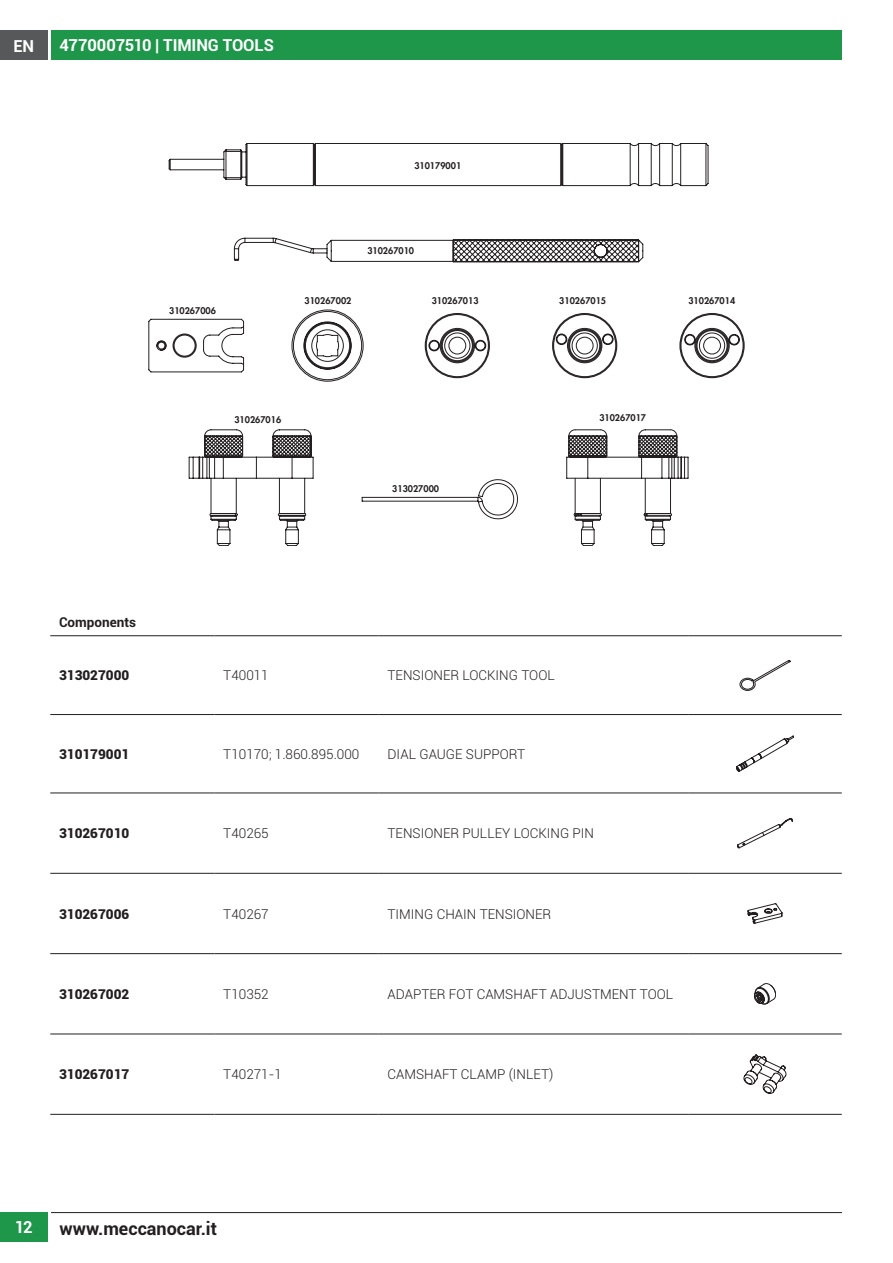
<style>
.page{position:relative;width:893px;height:1263px;background:#fff}
.page>*{position:absolute;margin:0;border:0;box-sizing:border-box;transform-origin:0 0}
.t1{font:700 18px "Roboto";color:#231f20}
.t2{font:700 16.5px "Roboto";letter-spacing:-.005em;color:#fff}
.t3{font:300 13.5px "Roboto";color:#231f20}
.t4{font:900 13.5px "Roboto";color:#231f20}
.t5{font:700 13.5px "Roboto";color:#231f20}
.t6{font:800 9px "Futura Std";color:#231f20}
</style>
<div class="page">
<div style="left:0;top:30px;width:48px;height:30px;background:#57585a"></div>
<hr style="left:51px;top:1212px;width:791px;height:1px;background:#231f20">
<div style="left:0;top:1212px;width:48px;height:30px;background:#1f974b"></div>
<div style="left:51px;top:30px;width:791px;height:30px;background:#1f974b"></div>
<hr style="left:50px;top:635px;width:165px;height:1px;background:#231f20">
<hr style="left:215px;top:635px;width:164px;height:1px;background:#231f20">
<hr style="left:379px;top:635px;width:309px;height:1px;background:#231f20">
<hr style="left:688px;top:635px;width:154px;height:1px;background:#231f20">
<hr style="left:50px;top:714px;width:165px;height:1px;background:#231f20">
<hr style="left:215px;top:714px;width:164px;height:1px;background:#231f20">
<hr style="left:379px;top:714px;width:309px;height:1px;background:#231f20">
<hr style="left:688px;top:714px;width:154px;height:1px;background:#231f20">
<hr style="left:50px;top:793px;width:165px;height:1px;background:#231f20">
<hr style="left:215px;top:793px;width:164px;height:1px;background:#231f20">
<hr style="left:379px;top:793px;width:309px;height:1px;background:#231f20">
<hr style="left:688px;top:793px;width:154px;height:1px;background:#231f20">
<hr style="left:50px;top:873px;width:165px;height:1px;background:#231f20">
<hr style="left:215px;top:873px;width:164px;height:1px;background:#231f20">
<hr style="left:379px;top:873px;width:309px;height:1px;background:#231f20">
<hr style="left:688px;top:873px;width:154px;height:1px;background:#231f20">
<hr style="left:50px;top:953px;width:165px;height:1px;background:#231f20">
<hr style="left:215px;top:953px;width:164px;height:1px;background:#231f20">
<hr style="left:379px;top:953px;width:309px;height:1px;background:#231f20">
<hr style="left:688px;top:953px;width:154px;height:1px;background:#231f20">
<hr style="left:50px;top:1034px;width:165px;height:1px;background:#231f20">
<hr style="left:215px;top:1034px;width:164px;height:1px;background:#231f20">
<hr style="left:379px;top:1034px;width:309px;height:1px;background:#231f20">
<hr style="left:688px;top:1034px;width:154px;height:1px;background:#231f20">
<hr style="left:50px;top:1114px;width:165px;height:1px;background:#231f20">
<hr style="left:215px;top:1114px;width:164px;height:1px;background:#231f20">
<hr style="left:379px;top:1114px;width:309px;height:1px;background:#231f20">
<hr style="left:688px;top:1114px;width:154px;height:1px;background:#231f20">
<svg style="left:740px;top:660px;width:50px;height:31px"></svg>
<svg style="left:736px;top:736px;width:58px;height:35px"></svg>
<svg style="left:737px;top:818px;width:56px;height:30px"></svg>
<svg style="left:748px;top:903px;width:34px;height:20px"></svg>
<svg style="left:754px;top:983px;width:22px;height:21px"></svg>
<svg style="left:744px;top:1055px;width:42px;height:39px"></svg>
<svg style="left:149px;top:143px;width:595px;height:336px"></svg>
<svg style="left:169px;top:143px;width:508px;height:403px"></svg>
<svg style="left:566px;top:429px;width:122px;height:117px"></svg>
<p class="t2" style="left:13px;top:34px;width:22px">EN</p>
<p class="t2" style="left:60px;top:33px;width:216px">4770007510 | TIMING TOOLS</p>
<p class="t6" style="left:169px;top:304px;width:48px">310267006</p>
<p class="t6" style="left:414px;top:160px;width:48px">310179001</p>
<p class="t6" style="left:367px;top:245px;width:48px">310267010</p>
<p class="t6" style="left:305px;top:295px;width:48px">310267002</p>
<p class="t6" style="left:432px;top:295px;width:48px">310267013</p>
<p class="t6" style="left:559px;top:295px;width:48px">310267015</p>
<p class="t6" style="left:688px;top:295px;width:48px">310267014</p>
<p class="t6" style="left:234px;top:414px;width:48px">310267016</p>
<p class="t6" style="left:392px;top:483px;width:48px">313027000</p>
<p class="t6" style="left:599px;top:412px;width:48px">310267017</p>
<p class="t5" style="left:59px;top:613px;width:79px">Components</p>
<p class="t4" style="left:59px;top:666px;width:72px">313027000</p>
<p class="t3" style="left:223px;top:666px;width:47px">T40011</p>
<p class="t3" style="left:388px;top:666px;width:169px">TENSIONER LOCKING TOOL</p>
<p class="t4" style="left:59px;top:744px;width:72px">310179001</p>
<p class="t3" style="left:223px;top:745px;width:138px">T10170; 1.860.895.000</p>
<p class="t3" style="left:388px;top:745px;width:139px">DIAL GAUGE SUPPORT</p>
<p class="t4" style="left:59px;top:824px;width:72px">310267010</p>
<p class="t3" style="left:223px;top:824px;width:47px">T40265</p>
<p class="t3" style="left:388px;top:824px;width:208px">TENSIONER PULLEY LOCKING PIN</p>
<p class="t4" style="left:59px;top:904px;width:72px">310267006</p>
<p class="t3" style="left:223px;top:904px;width:47px">T40267</p>
<p class="t3" style="left:388px;top:904px;width:165px">TIMING CHAIN TENSIONER</p>
<p class="t4" style="left:59px;top:984px;width:72px">310267002</p>
<p class="t3" style="left:223px;top:985px;width:47px">T10352</p>
<p class="t3" style="left:388px;top:985px;width:287px">ADAPTER FOT CAMSHAFT ADJUSTMENT TOOL</p>
<p class="t4" style="left:59px;top:1065px;width:72px">310267017</p>
<p class="t3" style="left:223px;top:1065px;width:60px">T40271-1</p>
<p class="t3" style="left:388px;top:1065px;width:167px">CAMSHAFT CLAMP (INLET)</p>
<p class="t2" style="left:15px;top:1215px;width:19px">12</p>
<h1 class="t1" style="left:60px;top:1216px;width:159px">www.meccanocar.it</h1>
</div>
